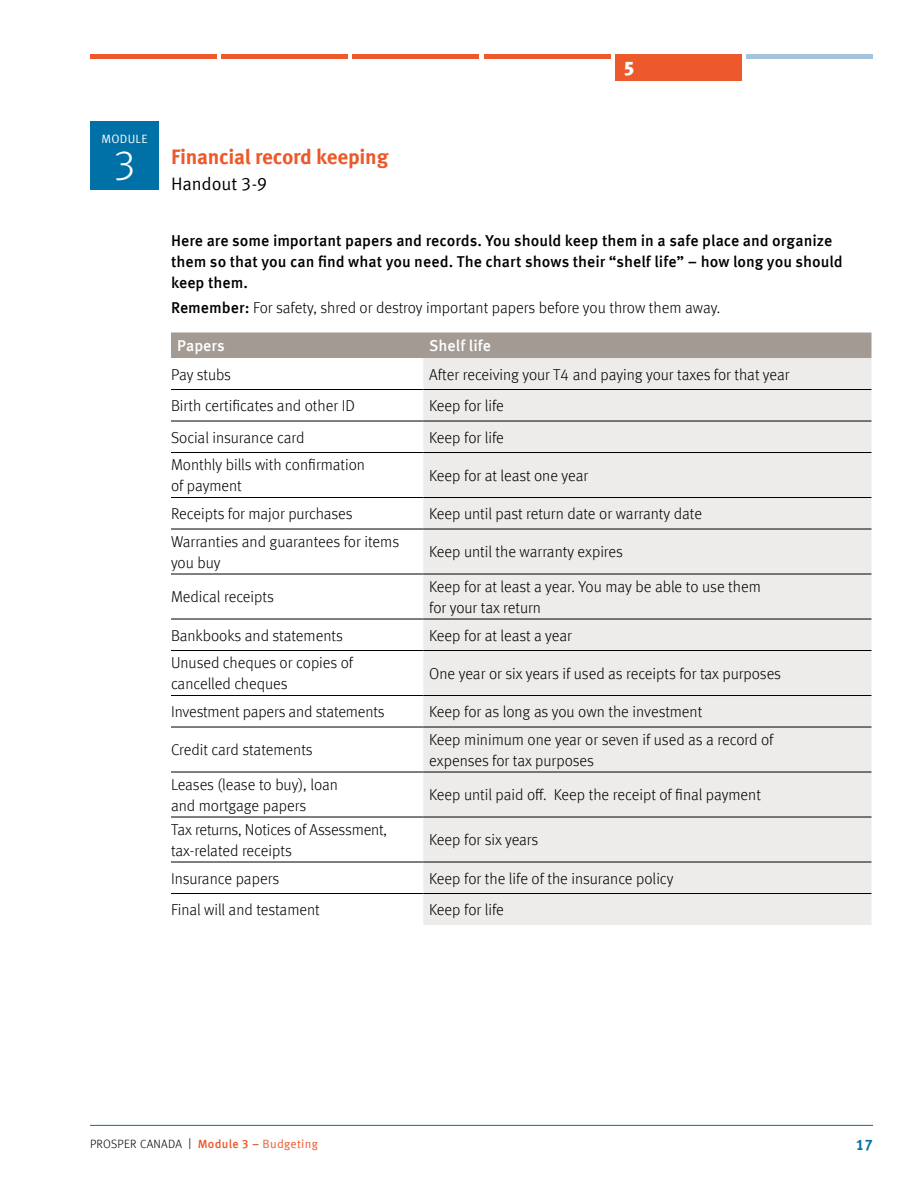
<style>
.page{position:relative;width:918px;height:1188px;background:#fff}
.page>*{position:absolute;margin:0;border:0;box-sizing:border-box;transform-origin:0 0}
.t1{font:300 42px "Meta Offc";color:#fff}
.Activity_sheet_head{font:700 21px "Meta Offc";letter-spacing:-.01em;color:#ed592a}
.t2{font:900 19.5px "Meta Offc";color:#fff}
.Activity_sheet_head-2{font:18px "Meta Offc Norm";letter-spacing:-.005em;color:#000}
.Body{font:300 15.75px/21px "Meta Offc";color:#000}
.Body-2{font:500 15.75px/21px "Meta Offc";color:#000}
.Body-3{font:500 15.75px "Meta Offc";color:#fff}
.t3{font:700 15px "Meta Offc";color:#0071a6}
.t4{font:300 12px "Meta Offc";letter-spacing:.025em;color:#000}
.t5{font:12px "Meta Offc Norm";letter-spacing:.025em;color:#fff}
.s1{font-weight:500}
.s2{font-size:15.6px}
.s3{font-weight:500;color:#ed592a}
.s4{font-family:"Meta Offc Norm";font-weight:400;color:#ed592a}
</style>
<div class="page">
<hr style="left:90px;top:1125px;width:783px;height:1px;background:#0071a6">
<div style="left:90px;top:122px;width:69px;height:68px;background:#0071a6"></div>
<hr style="left:90px;top:54px;width:127px;height:4px;background:#ed592a">
<hr style="left:221px;top:54px;width:127px;height:4px;background:#ed592a">
<hr style="left:352px;top:54px;width:127px;height:4px;background:#ed592a">
<hr style="left:484px;top:54px;width:127px;height:4px;background:#ed592a">
<div style="left:615px;top:54px;width:127px;height:27px;background:#ed592a"></div>
<hr style="left:746px;top:54px;width:127px;height:4px;background:#a4c3dc">
<div style="left:171px;top:333px;width:701px;height:25px;background:#a49a94"></div>
<div style="left:423px;top:358px;width:449px;height:567px;background:#eeecea"></div>
<hr style="left:171px;top:389px;width:252px;height:1px;background:#000">
<hr style="left:423px;top:389px;width:449px;height:1px;background:#000">
<hr style="left:171px;top:421px;width:252px;height:1px;background:#000">
<hr style="left:423px;top:421px;width:449px;height:1px;background:#000">
<hr style="left:171px;top:452px;width:252px;height:1px;background:#000">
<hr style="left:423px;top:452px;width:449px;height:1px;background:#000">
<hr style="left:171px;top:497px;width:252px;height:1px;background:#000">
<hr style="left:423px;top:497px;width:449px;height:1px;background:#000">
<hr style="left:171px;top:529px;width:252px;height:1px;background:#000">
<hr style="left:423px;top:529px;width:449px;height:1px;background:#000">
<hr style="left:171px;top:574px;width:252px;height:1px;background:#000">
<hr style="left:423px;top:574px;width:449px;height:1px;background:#000">
<hr style="left:171px;top:619px;width:252px;height:1px;background:#000">
<hr style="left:423px;top:619px;width:449px;height:1px;background:#000">
<hr style="left:171px;top:650px;width:252px;height:1px;background:#000">
<hr style="left:423px;top:650px;width:449px;height:1px;background:#000">
<hr style="left:171px;top:695px;width:252px;height:1px;background:#000">
<hr style="left:423px;top:695px;width:449px;height:1px;background:#000">
<hr style="left:171px;top:727px;width:252px;height:1px;background:#000">
<hr style="left:423px;top:727px;width:449px;height:1px;background:#000">
<hr style="left:171px;top:772px;width:252px;height:1px;background:#000">
<hr style="left:423px;top:772px;width:449px;height:1px;background:#000">
<hr style="left:171px;top:817px;width:252px;height:1px;background:#000">
<hr style="left:423px;top:817px;width:449px;height:1px;background:#000">
<hr style="left:171px;top:862px;width:252px;height:1px;background:#000">
<hr style="left:423px;top:862px;width:449px;height:1px;background:#000">
<hr style="left:171px;top:893px;width:252px;height:1px;background:#000">
<hr style="left:423px;top:893px;width:449px;height:1px;background:#000">
<p class="t5" style="left:101px;top:131px;width:48px">MODULE</p>
<p class="t1" style="left:113px;top:140px;width:25px">3</p>
<h2 class="Activity_sheet_head" style="left:171px;top:145px;width:219px">Financial record keeping</h2>
<h2 class="Activity_sheet_head-2" style="left:171px;top:173px;width:98px">Handout 3-9</h2>
<p class="t2" style="left:624px;top:56px;width:13px">5</p>
<p class="Body-2" style="left:171px;top:230px;width:673px">Here are some important papers and records. You should keep them in a safe place and organize them so that you can find what you need. The chart shows their “shelf life” – how long you should keep them.</p>
<p class="Body" style="left:171px;top:298px;width:551px"><span class="s1">Remember:</span> For safety, shred or destroy important papers before you throw them away.</p>
<p class="Body-3" style="left:177px;top:337px;width:49px">Papers</p>
<p class="Body-3" style="left:429px;top:337px;width:63px">Shelf life</p>
<p class="Body" style="left:171px;top:364px;width:62px">Pay stubs</p>
<p class="Body" style="left:429px;top:364px;width:362px">After receiving your T4 and paying your taxes for that year</p>
<p class="Body" style="left:171px;top:396px;width:185px">Birth certificates and other ID</p>
<p class="Body" style="left:429px;top:396px;width:76px">Keep for life</p>
<p class="Body" style="left:171px;top:427px;width:135px">Social insurance card</p>
<p class="Body" style="left:429px;top:427px;width:76px">Keep for life</p>
<p class="Body" style="left:171px;top:455px;width:196px">Monthly bills with confirmation of payment</p>
<p class="Body" style="left:429px;top:465px;width:160px">Keep for at least one year</p>
<p class="Body" style="left:171px;top:504px;width:183px">Receipts for major purchases</p>
<p class="Body" style="left:429px;top:504px;width:274px">Keep until past return date or warranty date</p>
<p class="Body" style="left:171px;top:531px;width:230px">Warranties and guarantees for items you buy</p>
<p class="Body" style="left:429px;top:542px;width:195px">Keep until the warranty expires</p>
<p class="Body" style="left:171px;top:587px;width:105px">Medical receipts</p>
<p class="Body" style="left:429px;top:576px;width:333px">Keep for at least a year. You may be able to use them for your tax return</p>
<p class="Body" style="left:171px;top:625px;width:173px">Bankbooks and statements</p>
<p class="Body" style="left:429px;top:625px;width:144px">Keep for at least a year</p>
<p class="Body" style="left:171px;top:653px;width:184px">Unused cheques or copies of cancelled cheques</p>
<p class="Body" style="left:429px;top:663px;width:353px">One year or six years if used as receipts for tax purposes</p>
<p class="Body" style="left:171px;top:702px;width:215px">Investment papers and statements</p>
<p class="Body" style="left:429px;top:702px;width:275px">Keep for as long as you own the investment</p>
<p class="Body" style="left:171px;top:740px;width:143px">Credit card statements</p>
<p class="Body" style="left:429px;top:729px;width:346px">Keep minimum one year or seven if used as a record of expenses for tax purposes</p>
<p class="Body" style="left:171px;top:774px;width:169px">Leases (lease to buy), loan and mortgage papers</p>
<p class="Body" style="left:429px;top:785px;width:333px">Keep until paid off. Keep the receipt of final payment</p>
<p class="Body" style="left:171px;top:819px;width:218px">Tax returns, Notices of Assessment, tax-related receipts</p>
<p class="Body" style="left:429px;top:830px;width:111px">Keep for six years</p>
<p class="Body" style="left:171px;top:868px;width:110px">Insurance papers</p>
<p class="Body" style="left:429px;top:868px;width:246px">Keep for the life of the insurance policy</p>
<p class="Body" style="left:171px;top:900px;width:150px">Final will and testament</p>
<p class="Body" style="left:429px;top:900px;width:76px">Keep for life</p>
<p class="t4" style="left:90px;top:1137px;width:229px">PROSPER CANADA <span class="s2">I</span> <span class="s3">Module 3 –</span> <span class="s4">Budgeting</span></p>
<p class="t3" style="left:856px;top:1136px;width:19px">17</p>
</div>
